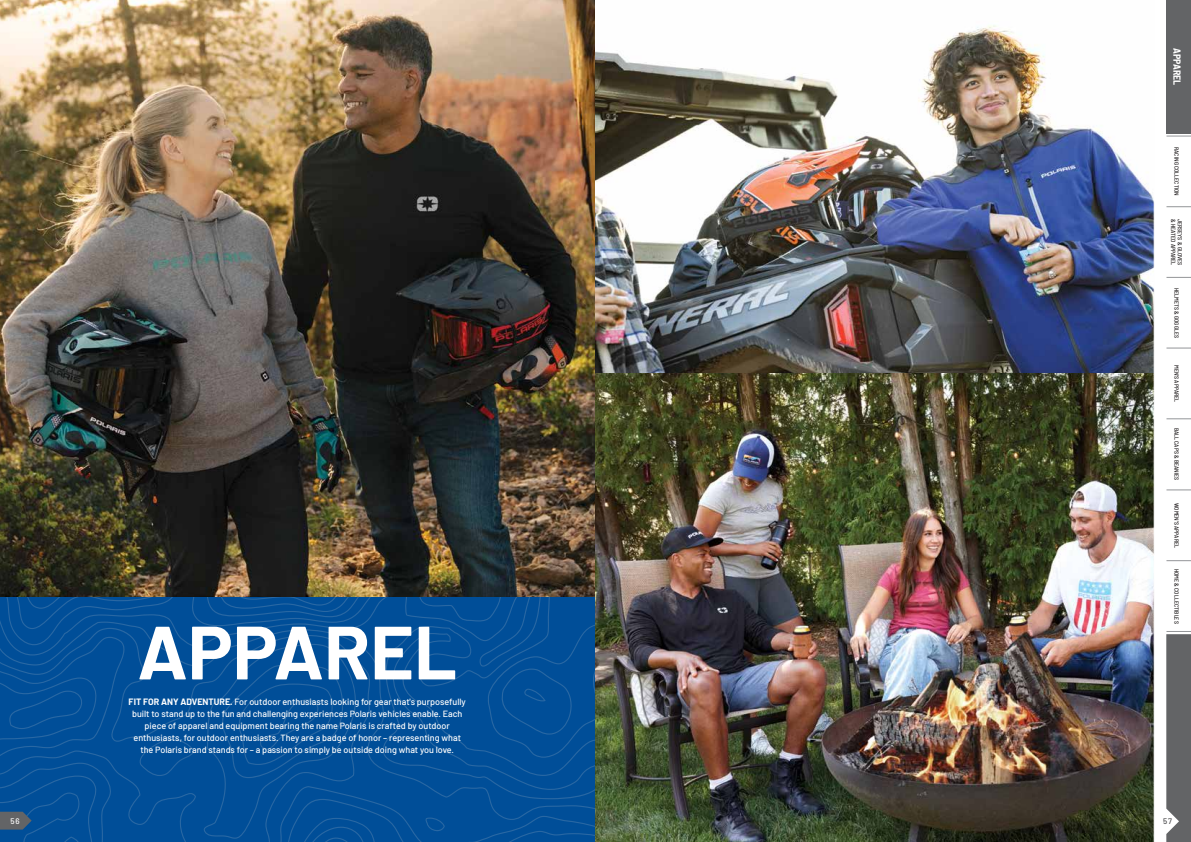
<style>
.page{position:relative;width:1191px;height:842px;background:#fff}
.page>*{position:absolute;margin:0;border:0;box-sizing:border-box;transform-origin:0 0}
.t1{font:700 75.2px "Barlow";color:#fff}
.t2{font:700 semi-condensed 10px "Barlow";color:#fff}
.t3{font:500 9px/12px "Barlow";color:#fff;text-align:center}
.t4{font:500 8px "Barlow";color:#fff}
.t5{font:500 8px "Barlow";color:#4d4d4f}
.t6{font:500 semi-condensed 6px "Barlow";color:#231f20}
.s1{font-weight:700}
</style>
<div class="page">
<img style="left:0;top:0;width:595px;height:589px">
<img style="left:595px;top:25px;width:559px;height:348px">
<img style="left:595px;top:373px;width:559px;height:469px">
<svg style="left:0;top:589px;width:595px;height:253px;background:#054f95"></svg>
<svg style="left:1154px;top:0;width:37px;height:842px"></svg>
<p class="t4" style="left:10px;top:815px;width:11px">56</p>
<h1 class="t1" style="left:137px;top:596px;width:321px">APPAREL</h1>
<p class="t3" style="left:129px;top:695px;width:339px"><span class="s1">FIT FOR ANY ADVENTURE.</span> For outdoor enthusiasts looking for gear that's purposefully built to stand up to the fun and challenging experiences Polaris vehicles enable. Each piece of apparel and equipment bearing the name Polaris is crafted by outdoor enthusiasts, for outdoor enthusiasts. They are a badge of honor – representing what the Polaris brand stands for – a passion to simply be outside doing what you love.</p>
<p class="t2" style="left:1184px;top:48px;width:39px;rotate:90deg">APPAREL</p>
<p class="t6" style="left:1181px;top:147px;width:50px;rotate:90deg">RACING COLLECTION</p>
<p class="t6" style="left:1178px;top:219px;width:48px;rotate:90deg">&amp; HEATED APPAREL</p>
<p class="t6" style="left:1184px;top:219px;width:48px;rotate:90deg">JERSEYS &amp; GLOVES</p>
<p class="t6" style="left:1181px;top:287px;width:52px;rotate:90deg">HELMETS &amp; GOGGLES</p>
<p class="t6" style="left:1181px;top:365px;width:39px;rotate:90deg">MEN'S APPAREL</p>
<p class="t6" style="left:1181px;top:428px;width:54px;rotate:90deg">BALL CAPS &amp; BEANIES</p>
<p class="t6" style="left:1181px;top:503px;width:46px;rotate:90deg">WOMEN'S APPAREL</p>
<p class="t6" style="left:1181px;top:569px;width:56px;rotate:90deg">HOME &amp; COLLECTIBLES</p>
<p class="t5" style="left:1163px;top:815px;width:10px">57</p>
</div>
